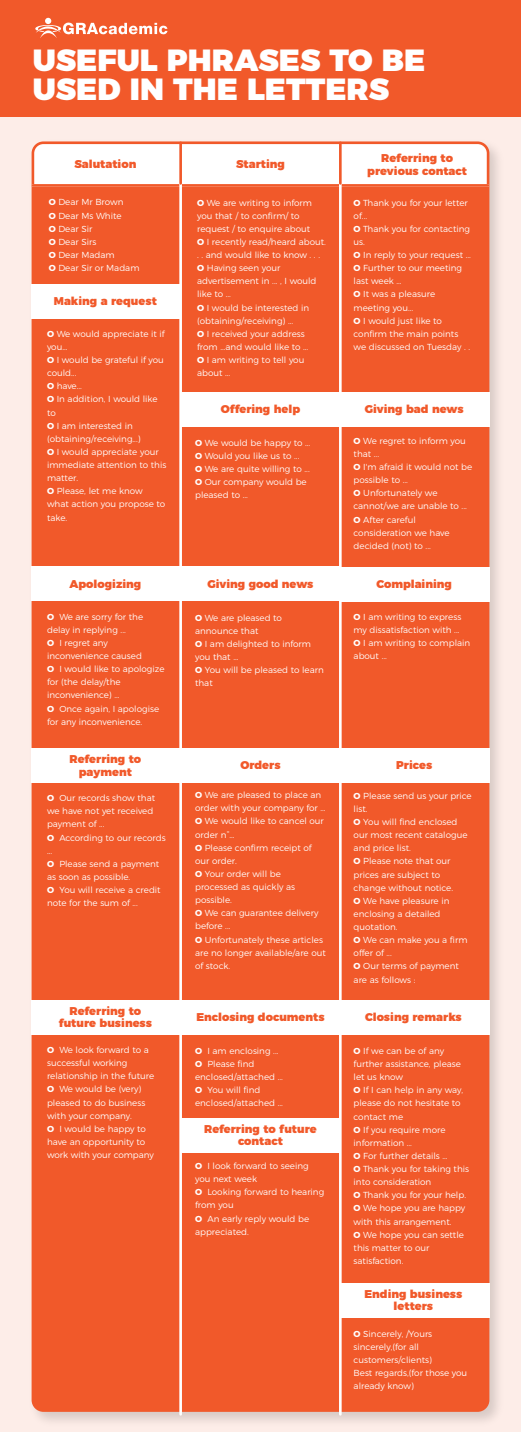
<style>
.page{position:relative;width:521px;height:1432px;background:#fff}
.page>*{position:absolute;margin:0;border:0;box-sizing:border-box;transform-origin:0 0}
.t1{font:900 30.62px/29.8px "Montserrat";color:#fff}
.t2{font:900 11.29px/12.4px "Montserrat";color:#f1592a;text-align:center}
.t3{font:300 8.75px/13.1px "Montserrat";color:#fff}
.s1{font-weight:700}
</style>
<div class="page">
<div style="left:0;top:112px;width:521px;height:1320px;background:#fdede8"></div>
<img style="left:31px;top:145px;width:467px;height:1276px">
<div style="left:33px;top:143px;width:455px;height:1267px;background:#fff;border-radius:10px"></div>
<div style="left:33px;top:187px;width:455px;height:1223px;background:#f1592a"></div>
<div style="left:32px;top:284px;width:149px;height:34px;background:#fff"></div>
<div style="left:0;top:0;width:521px;height:117px;background:#f1592a"></div>
<svg style="left:35px;top:18px;width:132px;height:20px"></svg>
<div style="left:340px;top:392px;width:149px;height:34px;background:#fff"></div>
<div style="left:340px;top:567px;width:149px;height:34px;background:#fff"></div>
<div style="left:340px;top:748px;width:149px;height:35px;background:#fff"></div>
<div style="left:32px;top:567px;width:149px;height:34px;background:#fff"></div>
<div style="left:181px;top:392px;width:159px;height:34px;background:#fff"></div>
<div style="left:181px;top:567px;width:159px;height:34px;background:#fff"></div>
<div style="left:32px;top:748px;width:149px;height:35px;background:#fff"></div>
<div style="left:32px;top:1000px;width:149px;height:34px;background:#fff"></div>
<hr style="left:33px;top:184px;width:455px;height:3px;background:#f1592a">
<hr style="left:179px;top:183px;width:3px;height:1231px;background:#fff">
<hr style="left:339px;top:183px;width:3px;height:1231px;background:#fff">
<div style="left:181px;top:748px;width:159px;height:35px;background:#fff"></div>
<div style="left:181px;top:1000px;width:159px;height:34px;background:#fff"></div>
<div style="left:340px;top:1000px;width:150px;height:34px;background:#fff"></div>
<div style="left:340px;top:1283px;width:150px;height:34px;background:#fff"></div>
<div style="left:181px;top:1118px;width:159px;height:34px;background:#fff"></div>
<hr style="left:179px;top:143px;width:3px;height:40px;background:#f1592a">
<hr style="left:339px;top:143px;width:3px;height:40px;background:#f1592a">
<h1 class="t1" style="left:33px;top:42px;width:394px">USEFUL PHRASES TO BE<br>USED IN THE LETTERS</h1>
<p class="t2" style="left:74px;top:157px;width:64px">Salutation</p>
<p class="t3" style="left:49px;top:195px;width:92px"><span class="s1">O</span> Dear Mr Brown<br><span class="s1">O</span> Dear Ms White<br><span class="s1">O</span> Dear Sir<br><span class="s1">O</span> Dear Sirs<br><span class="s1">O</span> Dear Madam<br><span class="s1">O</span> Dear Sir or Madam</p>
<p class="t2" style="left:54px;top:294px;width:104px">Making a request</p>
<p class="t3" style="left:47px;top:326px;width:121px"><span class="s1">O</span> We would appreciate it if you...<br><span class="s1">O</span> I would be grateful if you could...<br><span class="s1">O</span> have...<br><span class="s1">O</span> In addition, I would like to<br><span class="s1">O</span> I am interested in (obtaining/receiving...)<br><span class="s1">O</span> I would appreciate your immediate attention to this matter.<br><span class="s1">O</span> Please, let me know what action you propose to take.</p>
<p class="t2" style="left:69px;top:577px;width:73px">Apologizing</p>
<p class="t3" style="left:47px;top:609px;width:119px"><span class="s1">O</span> We are sorry for the delay in replying ...<br><span class="s1">O</span> I regret any inconvenience caused<br><span class="s1">O</span> I would like to apologize for (the delay/the inconvenience) ...<br><span class="s1">O</span> Once again, I apologise for any inconvenience.</p>
<p class="t2" style="left:70px;top:752px;width:73px">Referring to payment</p>
<p class="t3" style="left:47px;top:791px;width:120px"><span class="s1">O</span> Our records show that we have not yet received payment of ...<br><span class="s1">O</span> According to our records ...<br><span class="s1">O</span> Please send a payment as soon as possible.<br><span class="s1">O</span> You will receive a credit note for the sum of ...</p>
<p class="t2" style="left:59px;top:1004px;width:95px">Referring to future business</p>
<p class="t3" style="left:47px;top:1043px;width:109px"><span class="s1">O</span> We look forward to a successful working relationship in the future<br><span class="s1">O</span> We would be (very) pleased to do business with your company.<br><span class="s1">O</span> I would be happy to have an opportunity to work with your company</p>
<p class="t2" style="left:236px;top:157px;width:50px">Starting</p>
<p class="t2" style="left:367px;top:151px;width:101px">Referring to previous contact</p>
<p class="t3" style="left:197px;top:195px;width:130px"><span class="s1">O</span> We are writing to inform you that / to confirm/ to request / to enquire about<br><span class="s1">O</span> I recently read/heard about. . . and would like to know . . .<br><span class="s1">O</span> Having seen your advertisement in ... , I would like to ...<br><span class="s1">O</span> I would be interested in (obtaining/receiving) ...<br><span class="s1">O</span> I received your address from ...and would like to ...<br><span class="s1">O</span> I am writing to tell you about ...</p>
<p class="t2" style="left:221px;top:402px;width:81px">Offering help</p>
<p class="t3" style="left:195px;top:435px;width:117px"><span class="s1">O</span> We would be happy to ...<br><span class="s1">O</span> Would you like us to ...<br><span class="s1">O</span> We are quite willing to ...<br><span class="s1">O</span> Our company would be pleased to ...</p>
<p class="t2" style="left:207px;top:577px;width:108px">Giving good news</p>
<p class="t3" style="left:195px;top:610px;width:130px"><span class="s1">O</span> We are pleased to announce that<br><span class="s1">O</span> I am delighted to inform you that ...<br><span class="s1">O</span> You will be pleased to learn that</p>
<p class="t3" style="left:354px;top:195px;width:119px"><span class="s1">O</span> Thank you for your letter of...<br><span class="s1">O</span> Thank you for contacting us.<br><span class="s1">O</span> In reply to your request ...<br><span class="s1">O</span> Further to our meeting last week ...<br><span class="s1">O</span> It was a pleasure meeting you...<br><span class="s1">O</span> I would just like to confirm the main points we discussed on Tuesday . .</p>
<p class="t2" style="left:365px;top:402px;width:100px">Giving bad news</p>
<p class="t3" style="left:354px;top:433px;width:120px"><span class="s1">O</span> We regret to inform you that ...<br><span class="s1">O</span> I'm afraid it would not be possible to ...<br><span class="s1">O</span> Unfortunately we cannot/we are unable to ...<br><span class="s1">O</span> After careful consideration we have decided (not) to ...</p>
<p class="t2" style="left:376px;top:577px;width:77px">Complaining</p>
<p class="t3" style="left:354px;top:610px;width:118px"><span class="s1">O</span> I am writing to express my dissatisfaction with ...<br><span class="s1">O</span> I am writing to complain about ...</p>
<p class="t2" style="left:240px;top:758px;width:42px">Orders</p>
<p class="t3" style="left:195px;top:788px;width:132px"><span class="s1">O</span> We are pleased to place an order with your company for ...<br><span class="s1">O</span> We would like to cancel our order n°...<br><span class="s1">O</span> Please confirm receipt of our order.<br><span class="s1">O</span> Your order will be processed as quickly as possible.<br><span class="s1">O</span> We can guarantee delivery before ...<br><span class="s1">O</span> Unfortunately these articles are no longer available/are out of stock.</p>
<p class="t2" style="left:396px;top:758px;width:38px">Prices</p>
<p class="t3" style="left:354px;top:788px;width:120px"><span class="s1">O</span> Please send us your price list.<br><span class="s1">O</span> You will find enclosed our most recent catalogue and price list.<br><span class="s1">O</span> Please note that our prices are subject to change without notice.<br><span class="s1">O</span> We have pleasure in enclosing a detailed quotation.<br><span class="s1">O</span> We can make you a firm offer of ...<br><span class="s1">O</span> Our terms of payment are as follows :</p>
<p class="t2" style="left:196px;top:1010px;width:130px">Enclosing documents</p>
<p class="t2" style="left:365px;top:1010px;width:98px">Closing remarks</p>
<p class="t3" style="left:195px;top:1043px;width:89px"><span class="s1">O</span> I am enclosing ...<br><span class="s1">O</span> Please find enclosed/attached ...<br><span class="s1">O</span> You will find enclosed/attached ...</p>
<p class="t2" style="left:204px;top:1122px;width:114px">Referring to future contact</p>
<p class="t3" style="left:195px;top:1159px;width:131px"><span class="s1">O</span> I look forward to seeing you next week<br><span class="s1">O</span> Looking forward to hearing from you<br><span class="s1">O</span> An early reply would be appreciated.</p>
<p class="t3" style="left:354px;top:1043px;width:117px"><span class="s1">O</span> If we can be of any further assistance, please let us know<br><span class="s1">O</span> If I can help in any way, please do not hesitate to contact me<br><span class="s1">O</span> If you require more information ...<br><span class="s1">O</span> For further details ...<br><span class="s1">O</span> Thank you for taking this into consideration<br><span class="s1">O</span> Thank you for your help.<br><span class="s1">O</span> We hope you are happy with this arrangement.<br><span class="s1">O</span> We hope you can settle this matter to our satisfaction.</p>
<p class="t2" style="left:364px;top:1287px;width:100px">Ending business letters</p>
<p class="t3" style="left:354px;top:1326px;width:115px"><span class="s1">O</span> Sincerely, /Yours sincerely,(for all customers/clients)<br>Best regards,(for those you already know)</p>
</div>
